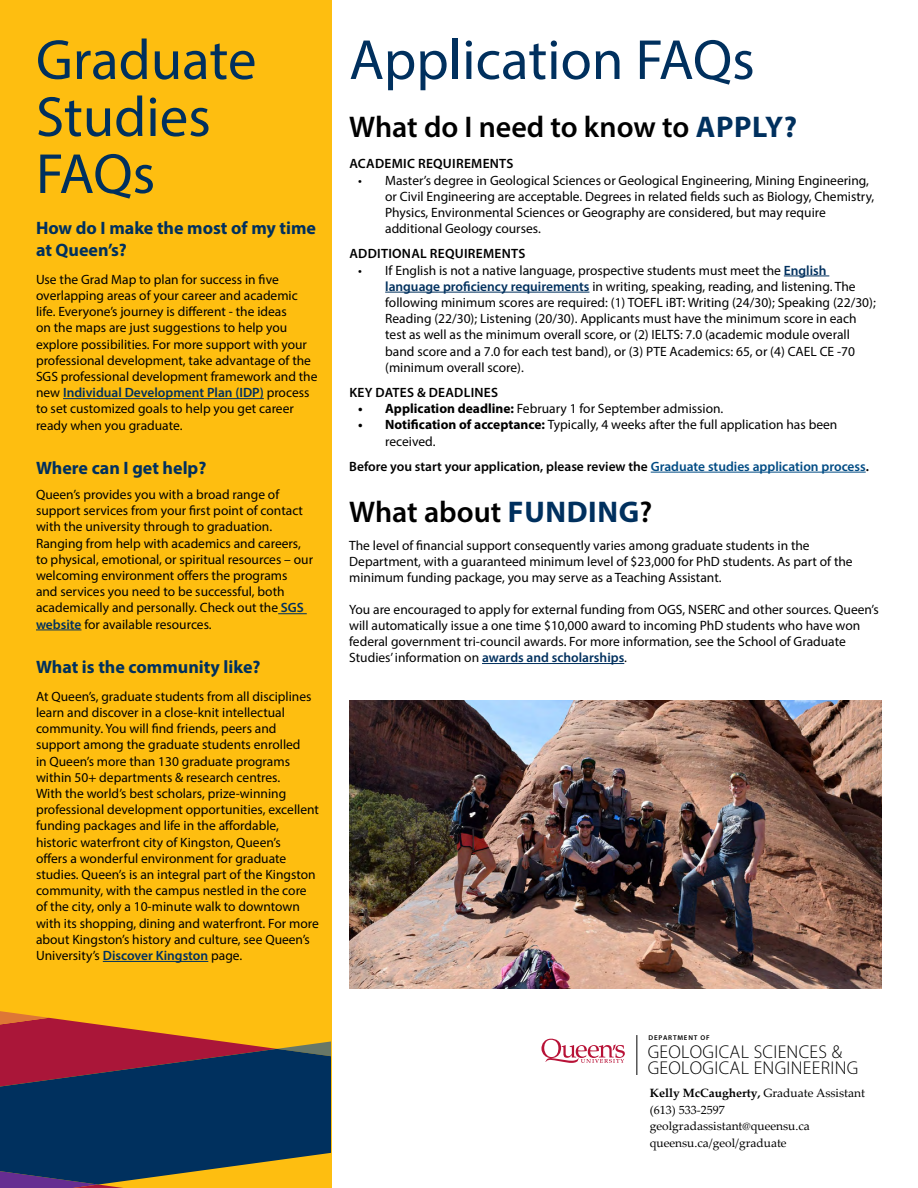
<style>
.page{position:relative;width:918px;height:1188px;background:#fff}
.page>*{position:absolute;margin:0;border:0;box-sizing:border-box;transform-origin:0 0}
.t1{font:57px/57px "Myriad Pro";color:#00305e}
.t2{font:600 30px "Myriad Pro";color:#000}
.t3{font:300 18.6px/16.4px "Myriad Pro";letter-spacing:.015em;color:#000}
.t4{font:700 18px/21.6px "Myriad Pro";color:#00305e}
.t5{font:13.5px/16.2px "Myriad Pro";color:#000}
.t6{font:600 13.5px "Myriad Pro";color:#000}
.t7{font:600 13.5px "Myriad Pro";letter-spacing:.02em;color:#000}
.t8{font:12px/16.5px "Palatino Linotype";color:#000}
.t9{font:600 7.05px "Myriad Pro";letter-spacing:.115em;color:#000}
.s1{font-weight:600;color:#00305e}
.s2{font-weight:600;color:#00305f}
.s3{font-weight:700;color:#00305e}
.s4{font-weight:700}
.s5{color:#004b84}
</style>
<div class="page">
<div style="left:0;top:0;width:331px;height:1188px;background:#febe10"></div>
<svg style="left:0;top:1185px;width:123px;height:3px"></svg>
<svg style="left:0;top:1087px;width:331px;height:98px;background:#1f4055"></svg>
<svg style="left:0;top:1011px;width:331px;height:76px"></svg>
<hr style="left:63px;top:398px;width:201px;height:1px;background:#00305e">
<svg style="left:278px;top:613px;width:29px;height:1px"></svg>
<hr style="left:36px;top:630px;width:46px;height:1px;background:#00305e">
<hr style="left:103px;top:961px;width:105px;height:1px;background:#00305f">
<hr style="left:784px;top:276px;width:45px;height:1px;background:#00305e">
<hr style="left:385px;top:292px;width:205px;height:1px;background:#00305e">
<hr style="left:651px;top:472px;width:215px;height:1px;background:#004b84">
<hr style="left:482px;top:663px;width:142px;height:1px;background:#00305e">
<img style="left:349px;top:700px;width:533px;height:288px">
<svg style="left:541px;top:1038px;width:84px;height:25px"></svg>
<hr style="left:636px;top:1035px;width:1px;height:40px;background:#000">
<h1 class="t1" style="left:36px;top:30px;width:222px">Graduate<br>Studies<br>FAQs</h1>
<h3 class="t4" style="left:36px;top:217px;width:282px">How do I make the most of my time at Queen’s?</h3>
<p class="t5" style="left:36px;top:271px;width:283px">Use the Grad Map to plan for success in five overlapping areas of your career and academic life. Everyone’s journey is different - the ideas<br>on the maps are just suggestions to help you explore possibilities. For more support with your professional development, take advantage of the SGS professional development framework and the new <span class="s1">Individual Development Plan (IDP)</span> process to set customized goals to help you get career ready when you graduate.</p>
<h3 class="t4" style="left:36px;top:456px;width:172px">Where can I get help?</h3>
<p class="t5" style="left:36px;top:486px;width:279px">Queen’s provides you with a broad range of support services from your first point of contact with the university through to graduation.<br>Ranging from help with academics and careers, to physical, emotional, or spiritual resources – our welcoming environment offers the programs<br>and services you need to be successful, both academically and personally. Check out the <span class="s1">SGS website</span> for available resources.</p>
<h3 class="t4" style="left:36px;top:655px;width:226px">What is the community like?</h3>
<p class="t5" style="left:36px;top:688px;width:285px">At Queen’s, graduate students from all disciplines learn and discover in a close-knit intellectual community. You will find friends, peers and support among the graduate students enrolled<br>in Queen’s more than 130 graduate programs within 50+ departments &amp; research centres.<br>With the world’s best scholars, prize-winning professional development opportunities, excellent funding packages and life in the affordable, historic waterfront city of Kingston, Queen’s<br>offers a wonderful environment for graduate studies. Queen’s is an integral part of the Kingston community, with the campus nestled in the core of the city, only a 10-minute walk to downtown with its shopping, dining and waterfront. For more about Kingston’s history and culture, see Queen’s University’s <span class="s2">Discover Kingston</span> page.</p>
<h1 class="t1" style="left:349px;top:30px;width:407px">Application FAQs</h1>
<h2 class="t2" style="left:349px;top:108px;width:449px">What do I need to know to <span class="s3">APPLY?</span></h2>
<p class="t7" style="left:349px;top:155px;width:166px">ACADEMIC REQUIREMENTS</p>
<p class="t5" style="left:385px;top:172px;width:491px;text-indent:-27px">• Master’s degree in Geological Sciences or Geological Engineering, Mining Engineering, or Civil Engineering are acceptable. Degrees in related fields such as Biology, Chemistry, Physics, Environmental Sciences or Geography are considered, but may require additional Geology courses.</p>
<p class="t7" style="left:349px;top:245px;width:178px">ADDITIONAL REQUIREMENTS</p>
<p class="t5" style="left:385px;top:262px;width:492px;text-indent:-27px">• If English is not a native language, prospective students must meet the <span class="s1">English language proficiency requirements</span> in writing, speaking, reading, and listening. The following minimum scores are required: (1) TOEFL iBT: Writing (24/30); Speaking (22/30); Reading (22/30); Listening (20/30). Applicants must have the minimum score in each test as well as the minimum overall score, or (2) IELTS: 7.0 (academic module overall band score and a 7.0 for each test band), or (3) PTE Academics: 65, or (4) CAEL CE -70 (minimum overall score).</p>
<p class="t7" style="left:349px;top:384px;width:150px">KEY DATES &amp; DEADLINES</p>
<p class="t5" style="left:358px;top:400px;width:367px"><span class="s4">• Application deadline:</span> February 1 for September admission.</p>
<p class="t5" style="left:385px;top:417px;width:454px;text-indent:-27px"><span class="s4">• Notification of acceptance:</span> Typically, 4 weeks after the full application has been received.</p>
<p class="t6" style="left:349px;top:458px;width:521px">Before you start your application, please review the <span class="s5">Graduate studies application process</span>.</p>
<h2 class="t2" style="left:349px;top:493px;width:305px">What about <span class="s3">FUNDING</span>?</h2>
<p class="t5" style="left:349px;top:537px;width:505px">The level of financial support consequently varies among graduate students in the<br>Department, with a guaranteed minimum level of $23,000 for PhD students. As part of the minimum funding package, you may serve as a Teaching Assistant.</p>
<p class="t5" style="left:349px;top:601px;width:531px">You are encouraged to apply for external funding from OGS, NSERC and other sources. Queen’s will automatically issue a one time $10,000 award to incoming PhD students who have won federal government tri-council awards. For more information, see the School of Graduate Studies’ information on <span class="s1">awards and scholarships</span>.</p>
<p class="t9" style="left:649px;top:1033px;width:63px">DEPARTMENT OF</p>
<h3 class="t3" style="left:648px;top:1044px;width:212px">GEOLOGICAL SCIENCES &amp;<br>GEOLOGICAL ENGINEERING</h3>
<p class="t8" style="left:650px;top:1085px;width:217px"><span class="s4">Kelly McCaugherty,</span> Graduate Assistant (613) 533-2597 geolgradassistant@queensu.ca queensu.ca/geol/graduate</p>
</div>
